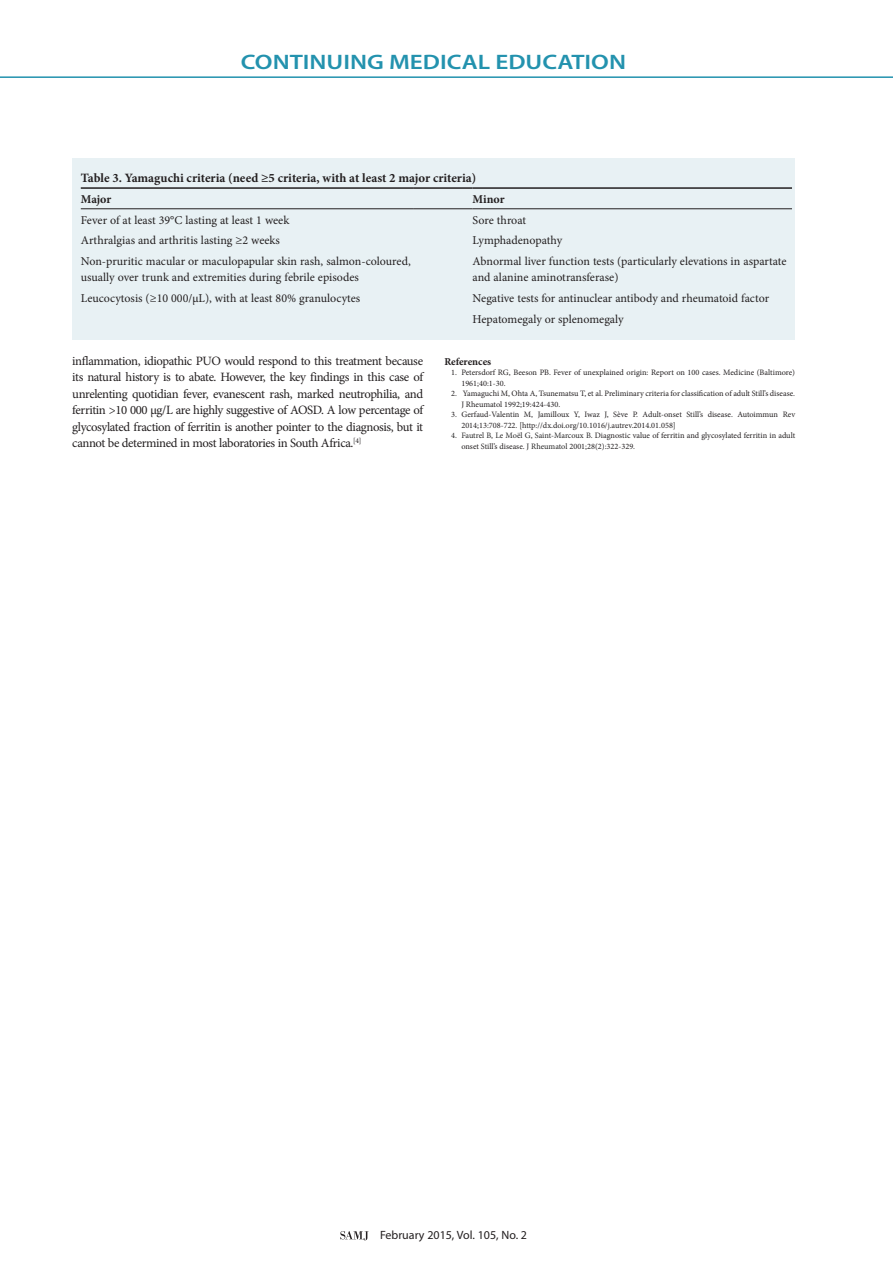
<style>
.page{position:relative;width:893px;height:1263px;background:#fff}
.page>*{position:absolute;margin:0;border:0;box-sizing:border-box;transform-origin:0 0}
.t1{font:600 21px "Myriad Pro";color:#2392ae;scale:1.2 1}
.BODY_TEXT_INDENT{font:12.75px/16.5px "Minion Pro";letter-spacing:-.03em;color:#231f20;text-align:justify}
.TABLE_HEAD{font:700 12.75px "Minion Pro";color:#231f20}
.TABLE_COPY{font:12px/16.5px "Minion Pro";color:#231f20}
.t2{font:12px "Myriad Pro";color:#231f20}
.TABLE_FIELD_NAME{font:700 12px "Minion Pro";letter-spacing:-.005em;color:#231f20}
.REFERENCE_HEADING{font:700 10.5px "Minion Pro";letter-spacing:-.005em;color:#231f20}
.t3{font:8.25px/10.5px "Minion Pro";color:#231f20}
.s1{color:#262626}
</style>
<div class="page">
<hr style="left:0;top:76px;width:893px;height:2px;background:#2392ae">
<svg style="left:340px;top:1231px;width:29px;height:9px"></svg>
<div style="left:72px;top:158px;width:723px;height:182px;background:#e8f1f4"></div>
<hr style="left:81px;top:187px;width:332px;height:2px;background:#231f20">
<hr style="left:413px;top:187px;width:60px;height:2px;background:#231f20">
<hr style="left:473px;top:187px;width:319px;height:2px;background:#231f20">
<hr style="left:81px;top:208px;width:332px;height:1px;background:#231f20">
<hr style="left:413px;top:208px;width:60px;height:1px;background:#231f20">
<hr style="left:473px;top:208px;width:319px;height:1px;background:#231f20">
<h1 class="t1" style="left:241px;top:48px;width:323px">CONTINUING MEDICAL EDUCATION</h1>
<p class="TABLE_HEAD" style="left:81px;top:169px;width:397px">Table 3. Yamaguchi criteria (need ≥5 criteria, with at least 2 major criteria)</p>
<p class="TABLE_FIELD_NAME" style="left:81px;top:190px;width:32px">Major</p>
<p class="TABLE_FIELD_NAME" style="left:473px;top:190px;width:34px">Minor</p>
<p class="TABLE_COPY" style="left:81px;top:211px;width:210px">Fever of at least 39°C lasting at least 1 week</p>
<p class="TABLE_COPY" style="left:473px;top:211px;width:55px">Sore throat</p>
<p class="TABLE_COPY" style="left:81px;top:232px;width:201px">Arthralgias and arthritis lasting ≥2 weeks</p>
<p class="TABLE_COPY" style="left:473px;top:232px;width:91px">Lymphadenopathy</p>
<p class="TABLE_COPY" style="left:81px;top:253px;width:331px">Non-pruritic macular or maculopapular skin rash, salmon-coloured, usually over trunk and extremities during febrile episodes</p>
<p class="TABLE_COPY" style="left:473px;top:253px;width:315px">Abnormal liver function tests (particularly elevations in aspartate and alanine aminotransferase)</p>
<p class="TABLE_COPY" style="left:81px;top:290px;width:281px">Leucocytosis (≥10 000/µL), with at least 80% granulocytes</p>
<p class="TABLE_COPY" style="left:473px;top:290px;width:298px">Negative tests for antinuclear antibody and rheumatoid factor</p>
<p class="TABLE_COPY" style="left:473px;top:311px;width:153px">Hepatomegaly or splenomegaly</p>
<p class="BODY_TEXT_INDENT" style="left:72px;top:352px;width:352px">inflammation, idiopathic PUO would respond to this treatment because its natural history is to abate. However, the key findings in this case of unrelenting quotidian fever, evanescent rash, marked neutrophilia, and ferritin &gt;10 000 µg/L are highly suggestive of AOSD. A low percentage of glycosylated fraction of ferritin is another pointer to the diagnosis, but it cannot be determined in most laboratories in South Africa.<sup>[4]</sup></p>
<h5 class="REFERENCE_HEADING" style="left:444px;top:354px;width:48px">References</h5>
<p class="t3" style="left:461px;top:367px;width:335px;text-indent:-10px">1. Petersdorf RG, Beeson PB. Fever of unexplained origin: Report on 100 cases. Medicine (Baltimore)<br>1961;40:1-30.</p>
<p class="t3" style="left:461px;top:388px;width:335px;text-indent:-10px">2. Yamaguchi M, Ohta A, Tsunematsu T, et al. Preliminary criteria for classification of adult Still’s disease.<br>J Rheumatol 1992;19:424-430.</p>
<p class="t3" style="left:461px;top:409px;width:335px;text-indent:-10px">3. Gerfaud-Valentin M, Jamilloux Y, Iwaz J, Sève P. Adult-onset Still’s disease. Autoimmun Rev<br>2014;13:708-722. [http://dx.doi.org/10.1016/j.autrev.2014.01.058]</p>
<p class="t3" style="left:461px;top:430px;width:335px;text-indent:-10px"><span class="s1">4. Fautrel B</span>, <span class="s1">Le Moël G</span>, <span class="s1">Saint-Marcoux B</span>. Diagnostic value of ferritin and glycosylated ferritin in adult onset Still’s disease. <span class="s1">J Rheumatol</span> 2001;28(2):322-329.</p>
<p class="t2" style="left:380px;top:1228px;width:149px">February 2015, Vol. 105, No. 2</p>
</div>
